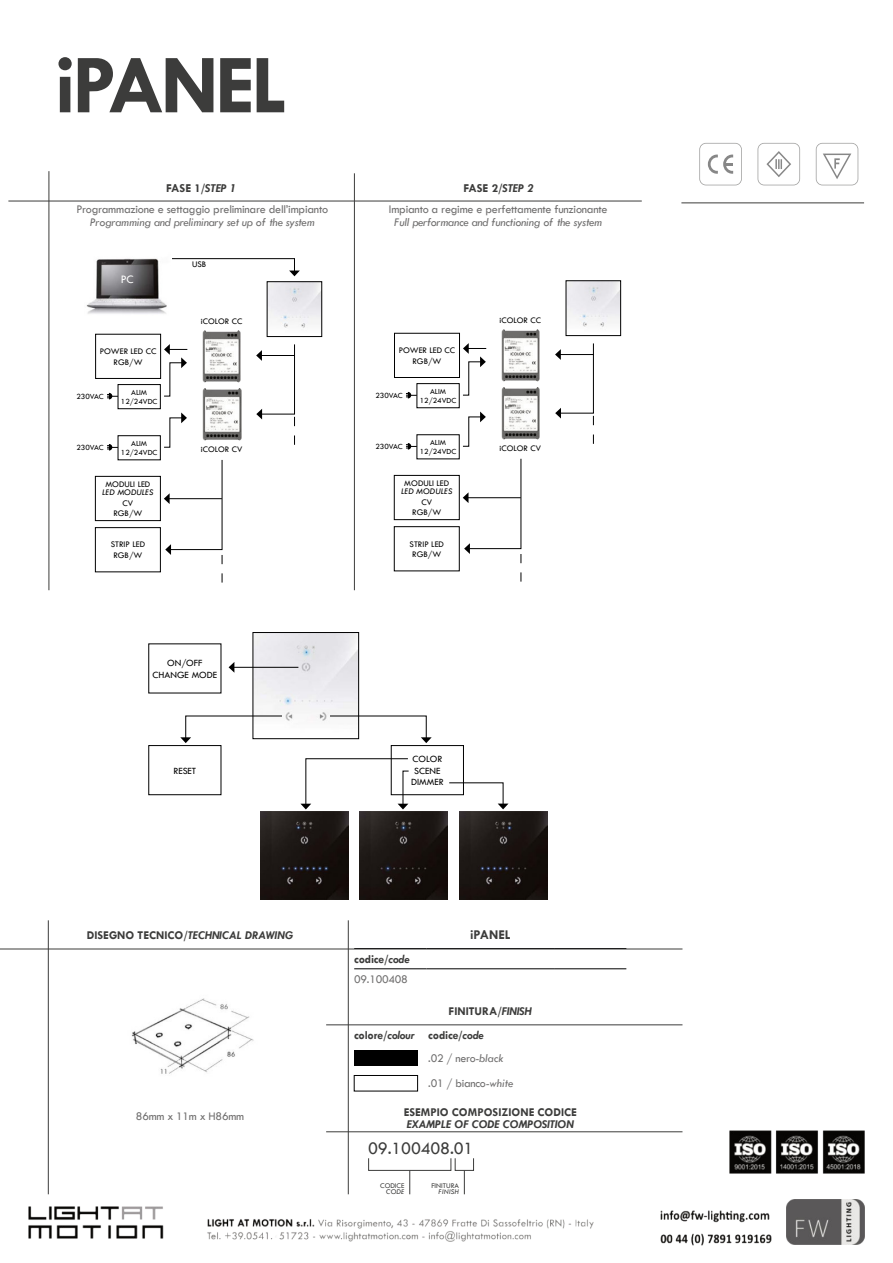
<style>
.page{position:relative;width:893px;height:1263px;background:#fff}
.page>*{position:absolute;margin:0;border:0;box-sizing:border-box;transform-origin:0 0}
.t1{font:700 84.45px "Tw Cen";letter-spacing:-.05em;color:#3c3c3b}
.t2{font:18px "Tw Cen";letter-spacing:-.01em;color:#3c3c3b}
.t3{font:700 13.5px "Tw Cen";color:#3c3c3b}
.t4{font:12.15px/21px "Tw Cen";letter-spacing:-.02em;color:#706f6f;text-align:center}
.t5{font:italic 12.15px "Tw Cen";letter-spacing:-.02em;color:#706f6f}
.t6{font:12px/20.2px "Tw Cen";letter-spacing:-.02em;color:#706f6f}
.t7{font:italic 700 12px "Tw Cen";color:#3c3c3b}
.t8{font:700 12px/24.2px "Tw Cen";letter-spacing:-.02em;color:#3c3c3b}
.t9{font:700 12px "Tw Cen";color:#3c3c3b}
.t10{font:11.85px "Tw Cen";color:#fff}
.t11{font:9.9px/11.9px "Tw Cen";color:#000;text-align:center}
.t12{font:8.85px/10.6px "Tw Cen";color:#000;text-align:center}
.t13{font:italic 8.85px "Tw Cen";color:#000}
.t14{font:8.7px "Tw Cen";color:#000}
.t15{font:8.1px/9.8px "Tw Cen";color:#000;text-align:center}
.t16{font:7.5px "Tw Cen";color:#3c3c3b}
.t17{font:italic 7.5px "Tw Cen";color:#3c3c3b}
.s1{font-weight:700;color:#3c3c3b}
.s2{font-weight:700;font-style:italic;color:#3c3c3b}
.s3{font-style:normal}
.s4{font-style:italic}
</style>
<div class="page">
<hr style="left:681px;top:203px;width:183px;height:1px;background:#3c3c3b">
<hr style="left:354px;top:948px;width:72px;height:1px;background:#000">
<hr style="left:426px;top:948px;width:128px;height:1px;background:#000">
<hr style="left:554px;top:948px;width:72px;height:1px;background:#000">
<hr style="left:354px;top:968px;width:72px;height:1px;background:#000">
<hr style="left:426px;top:968px;width:128px;height:1px;background:#000">
<hr style="left:554px;top:968px;width:72px;height:1px;background:#000">
<hr style="left:348px;top:920px;width:1px;height:274px;background:#3c3c3b">
<hr style="left:0;top:949px;width:682px;height:1px;background:#3c3c3b">
<hr style="left:48px;top:920px;width:1px;height:274px;background:#3c3c3b">
<img style="left:131px;top:998px;width:123px;height:76px">
<div style="left:354px;top:1050px;width:64px;height:16px;background:#000"></div>
<div style="left:354px;top:1075px;width:64px;height:16px;border:1px solid #000"></div>
<hr style="left:326px;top:1131px;width:356px;height:1px;background:#3c3c3b">
<hr style="left:326px;top:1024px;width:356px;height:1px;background:#3c3c3b">
<div style="left:368px;top:1158px;width:83px;height:13px;border:1px solid #3c3c3b"></div>
<svg style="left:409px;top:1170px;width:1px;height:24px"></svg>
<div style="left:455px;top:1158px;width:19px;height:13px;border:1px solid #3c3c3b"></div>
<svg style="left:464px;top:1170px;width:1px;height:24px"></svg>
<img style="left:255px;top:634px;width:102px;height:87px">
<div style="left:253px;top:632px;width:106px;height:107px;border:1px solid #000"></div>
<img style="left:360px;top:811px;width:88px;height:88px">
<img style="left:260px;top:811px;width:88px;height:88px">
<img style="left:459px;top:811px;width:88px;height:88px">
<div style="left:148px;top:745px;width:73px;height:50px;border:1px solid #000"></div>
<div style="left:391px;top:745px;width:73px;height:50px;border:1px solid #000"></div>
<hr style="left:234px;top:667px;width:64px;height:1px;background:#000">
<svg style="left:229px;top:662px;width:5px;height:11px"></svg>
<svg style="left:180px;top:715px;width:103px;height:28px"></svg>
<svg style="left:329px;top:715px;width:103px;height:28px"></svg>
<svg style="left:300px;top:758px;width:109px;height:51px"></svg>
<svg style="left:449px;top:782px;width:59px;height:27px"></svg>
<hr style="left:354px;top:173px;width:1px;height:417px;background:#3c3c3b">
<hr style="left:8px;top:201px;width:634px;height:1px;background:#3c3c3b">
<hr style="left:49px;top:171px;width:1px;height:419px;background:#3c3c3b">
<svg style="left:172px;top:258px;width:128px;height:18px"></svg>
<img style="left:86px;top:258px;width:81px;height:56px">
<img style="left:269px;top:283px;width:51px;height:45px">
<div style="left:267px;top:281px;width:55px;height:56px;border:1px solid #000"></div>
<div style="left:95px;top:476px;width:66px;height:45px;border:1px solid #000"></div>
<div style="left:95px;top:334px;width:66px;height:45px;border:1px solid #000"></div>
<div style="left:95px;top:527px;width:66px;height:45px;border:1px solid #000"></div>
<svg style="left:256px;top:344px;width:39px;height:101px"></svg>
<svg style="left:164px;top:460px;width:59px;height:123px"></svg>
<svg style="left:164px;top:344px;width:23px;height:53px"></svg>
<div style="left:118px;top:384px;width:43px;height:25px;border:1px solid #000"></div>
<svg style="left:107px;top:393px;width:11px;height:6px"></svg>
<svg style="left:164px;top:412px;width:23px;height:36px"></svg>
<div style="left:118px;top:435px;width:43px;height:25px;border:1px solid #000"></div>
<svg style="left:107px;top:444px;width:11px;height:6px"></svg>
<img style="left:203px;top:330px;width:38px;height:53px">
<img style="left:203px;top:388px;width:38px;height:53px">
<img style="left:568px;top:282px;width:51px;height:45px">
<div style="left:566px;top:280px;width:55px;height:56px;border:1px solid #000"></div>
<div style="left:394px;top:475px;width:66px;height:45px;border:1px solid #000"></div>
<div style="left:394px;top:333px;width:66px;height:45px;border:1px solid #000"></div>
<div style="left:394px;top:526px;width:66px;height:45px;border:1px solid #000"></div>
<svg style="left:555px;top:343px;width:39px;height:101px"></svg>
<svg style="left:463px;top:458px;width:59px;height:124px"></svg>
<svg style="left:463px;top:343px;width:23px;height:53px"></svg>
<div style="left:417px;top:383px;width:42px;height:25px;border:1px solid #000"></div>
<svg style="left:406px;top:392px;width:11px;height:6px"></svg>
<svg style="left:463px;top:411px;width:23px;height:36px"></svg>
<svg style="left:406px;top:443px;width:11px;height:7px"></svg>
<img style="left:501px;top:329px;width:38px;height:53px">
<img style="left:501px;top:387px;width:39px;height:53px">
<svg style="left:816px;top:143px;width:42px;height:42px"></svg>
<svg style="left:758px;top:143px;width:42px;height:42px"></svg>
<svg style="left:699px;top:143px;width:43px;height:42px"></svg>
<img style="left:28px;top:1206px;width:565px;height:35px">
<img style="left:661px;top:1234px;width:110px;height:12px">
<img style="left:661px;top:1211px;width:108px;height:11px">
<img style="left:730px;top:1131px;width:135px;height:42px">
<img style="left:786px;top:1200px;width:78px;height:45px">
<h1 class="t1" style="left:54px;top:54px;width:234px">iPANEL</h1>
<p class="t4" style="left:76px;top:179px;width:253px"><span class="s1">FASE 1/</span><span class="s2">STEP 1<br></span>Programmazione e settaggio preliminare dell’impianto</p>
<p class="t5" style="left:90px;top:217px;width:226px">Programming and preliminary set up of the system</p>
<p class="t4" style="left:389px;top:179px;width:220px"><span class="s1">FASE 2/</span><span class="s2">STEP 2<br></span>Impianto a regime e perfettamente funzionante</p>
<p class="t5" style="left:394px;top:217px;width:210px">Full performance and functioning of the system</p>
<p class="t12" style="left:192px;top:260px;width:16px">USB</p>
<p class="t10" style="left:121px;top:275px;width:15px">PC</p>
<p class="t14" style="left:201px;top:318px;width:43px">iCOLOR CC</p>
<p class="t14" style="left:500px;top:317px;width:43px">iCOLOR CC</p>
<p class="t12" style="left:100px;top:346px;width:58px">POWER LED CC<br>RGB/W</p>
<p class="t12" style="left:399px;top:346px;width:58px">POWER LED CC<br>RGB/W</p>
<p class="t15" style="left:76px;top:392px;width:29px">230VAC</p>
<p class="t15" style="left:121px;top:388px;width:38px">ALIM<br>12/24VDC</p>
<p class="t15" style="left:375px;top:391px;width:29px">230VAC</p>
<p class="t15" style="left:420px;top:387px;width:38px">ALIM<br>12/24VDC</p>
<p class="t15" style="left:76px;top:443px;width:29px">230VAC</p>
<p class="t15" style="left:121px;top:439px;width:38px">ALIM<br>12/24VDC</p>
<p class="t14" style="left:201px;top:446px;width:43px">iCOLOR CV</p>
<p class="t15" style="left:375px;top:442px;width:29px">230VAC</p>
<p class="t15" style="left:420px;top:438px;width:38px">ALIM<br>12/24VDC</p>
<p class="t14" style="left:500px;top:445px;width:43px">iCOLOR CV</p>
<p class="t12" style="left:105px;top:479px;width:46px">MODULI LED</p>
<p class="t13" style="left:102px;top:489px;width:53px">LED MODULES</p>
<p class="t12" style="left:113px;top:498px;width:31px">CV<br>RGB/W</p>
<p class="t12" style="left:404px;top:478px;width:46px">MODULI LED</p>
<p class="t13" style="left:401px;top:488px;width:53px">LED MODULES</p>
<p class="t12" style="left:412px;top:497px;width:31px">CV<br>RGB/W</p>
<p class="t12" style="left:111px;top:540px;width:36px;text-align:left">STRIP LED<br>RGB/W</p>
<p class="t12" style="left:410px;top:539px;width:36px;text-align:left">STRIP LED<br>RGB/W</p>
<p class="t11" style="left:153px;top:657px;width:66px">ON/OFF<br>CHANGE MODE</p>
<p class="t11" style="left:173px;top:765px;width:24px">RESET</p>
<p class="t11" style="left:411px;top:753px;width:34px">COLOR<br>SCENE<br>DIMMER</p>
<p class="t7" style="left:87px;top:931px;width:208px"><span class="s3">DISEGNO TECNICO/</span>TECHNICAL DRAWING</p>
<p class="t6" style="left:354px;top:950px;width:57px"><span class="s1">codice/</span><span class="s2">code<br></span>09.100408</p>
<p class="t3" style="left:470px;top:930px;width:42px">iPANEL</p>
<p class="t6" style="left:136px;top:1107px;width:110px">86mm x 11m x H86mm</p>
<p class="t8" style="left:354px;top:1000px;width:179px;text-indent:95px">FINITURA/<span class="s4">FINISH </span>colore/<span class="s4">colour</span> codice/<span class="s4">code</span></p>
<p class="t6" style="left:428px;top:1046px;width:86px;line-height:25.5px">.02 / nero-<span class="s4">black </span>.01 / bianco-<span class="s4">white</span></p>
<p class="t9" style="left:404px;top:1107px;width:175px">ESEMPIO COMPOSIZIONE CODICE</p>
<p class="t7" style="left:407px;top:1119px;width:169px">EXAMPLE OF CODE COMPOSITION</p>
<h2 class="t2" style="left:368px;top:1142px;width:107px">09.100408.01</h2>
<p class="t16" style="left:380px;top:1183px;width:26px">CODICE</p>
<p class="t17" style="left:386px;top:1189px;width:20px">CODE</p>
<p class="t16" style="left:431px;top:1183px;width:29px">FINITURA</p>
<p class="t17" style="left:438px;top:1189px;width:22px">FINISH</p>
</div>
